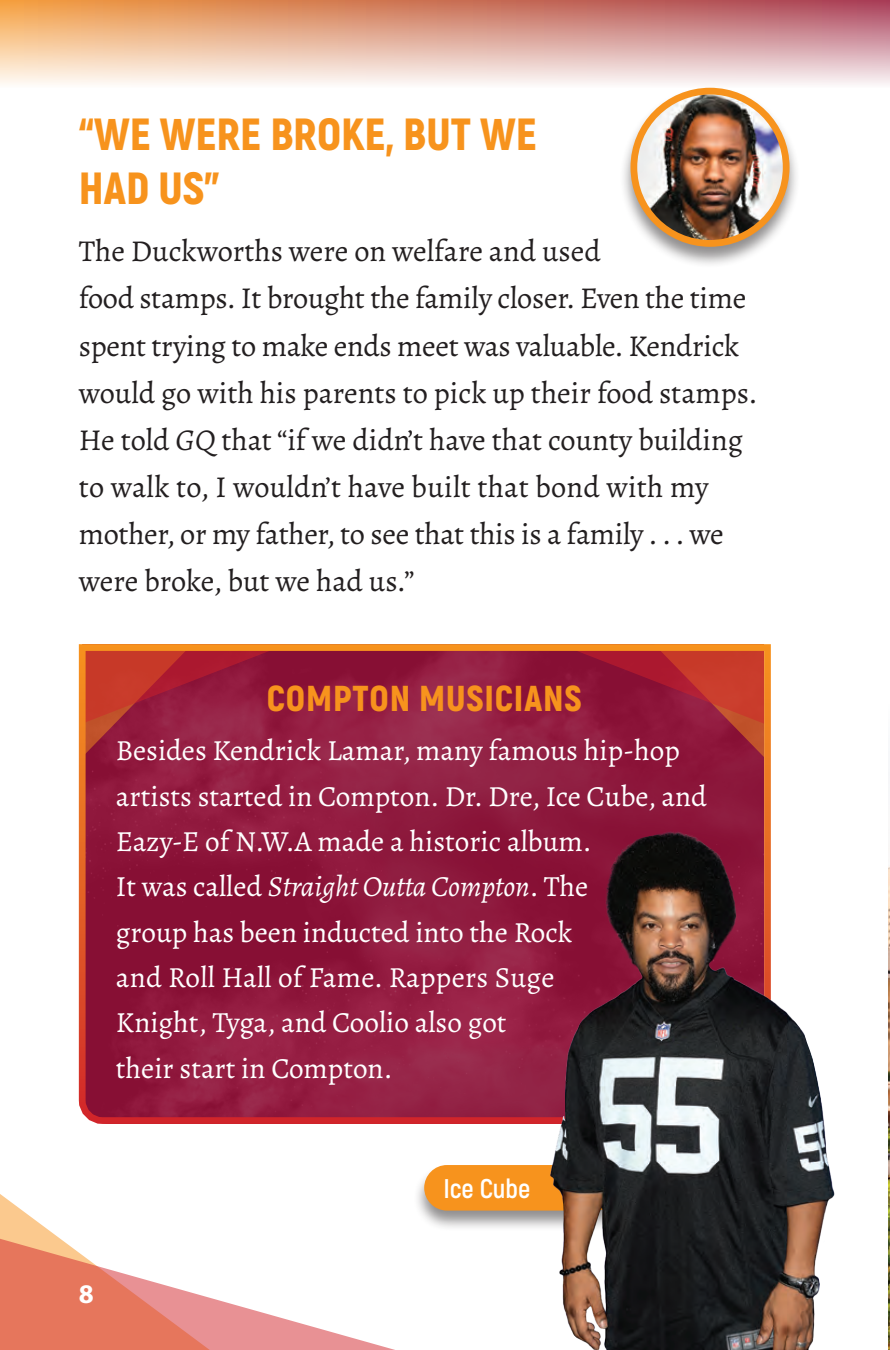
<style>
.page{position:relative;width:890px;height:1350px;background:#fff}
.page>*{position:absolute;margin:0;border:0;box-sizing:border-box;transform-origin:0 0}
.subhead_1{font:900 45px/54px "Akrobat";color:#f7931d}
.callout_head{font:900 36px "Akrobat";letter-spacing:.025em;color:#f7931d}
.body_main_black{font:30.38px/47px "Alegreya";letter-spacing:-.01em;color:#231f20}
.callout_body{font:29.25px/45.4px "Alegreya";color:#fff}
.t1{font:700 27px "Akrobat";color:#fff}
.t2{font:700 27px "Myriad Pro";color:#fff}
.s1{font-style:italic}
</style>
<div class="page">
<svg style="left:0;top:0;width:890px;height:84px;background:#e3b1a1"></svg>
<img style="left:889px;top:848px;width:1px;height:494px">
<svg style="left:78px;top:644px;width:693px;height:480px;background:#982340"></svg>
<svg style="left:228px;top:1303px;width:167px;height:47px"></svg>
<div style="left:619px;top:87px;width:182px;height:181px;background:#231f20;opacity:.5"></div>
<img style="left:634px;top:91px;width:152px;height:152px;border-radius:76px">
<div style="left:630px;top:88px;width:159px;height:159px;border:7px solid #f7931d;border-radius:50%"></div>
<div style="left:413px;top:1163px;width:217px;height:69px;background:#231f20;opacity:.5"></div>
<div style="left:424px;top:1165px;width:195px;height:46px;background:#f7931d;border-radius:23px"></div>
<img style="left:549px;top:831px;width:286px;height:519px">
<svg style="left:0;top:1194px;width:228px;height:156px"></svg>
<svg style="left:887px;top:0;width:3px;height:8px"></svg>
<svg style="left:888px;top:1342px;width:2px;height:8px"></svg>
<p class="subhead_1" style="left:79px;top:107px;width:459px">“WE WERE BROKE, BUT WE<br>HAD US”</p>
<p class="body_main_black" style="left:79px;top:228px;width:680px">The Duckworths were on welfare and used<br>food stamps. It brought the family closer. Even the time spent trying to make ends meet was valuable. Kendrick would go with his parents to pick up their food stamps.<br>He told <span class="s1">GQ</span> that “if we didn’t have that county building to walk to, I wouldn’t have built that bond with my mother, or my father, to see that this is a family . . . we were broke, but we had us.”</p>
<p class="callout_head" style="left:267px;top:675px;width:316px">COMPTON MUSICIANS</p>
<p class="callout_body" style="left:116px;top:728px;width:592px">Besides Kendrick Lamar, many famous hip-hop artists started in Compton. Dr. Dre, Ice Cube, and Eazy-E of N.W.A made a historic album.<br>It was called <span class="s1">Straight Outta Compton</span>. The<br>group has been inducted into the Rock<br>and Roll Hall of Fame. Rappers Suge<br>Knight, Tyga, and Coolio also got<br>their start in Compton.</p>
<p class="t2" style="left:79px;top:1276px;width:16px">8</p>
<p class="t1" style="left:443px;top:1172px;width:89px">Ice Cube</p>
</div>
